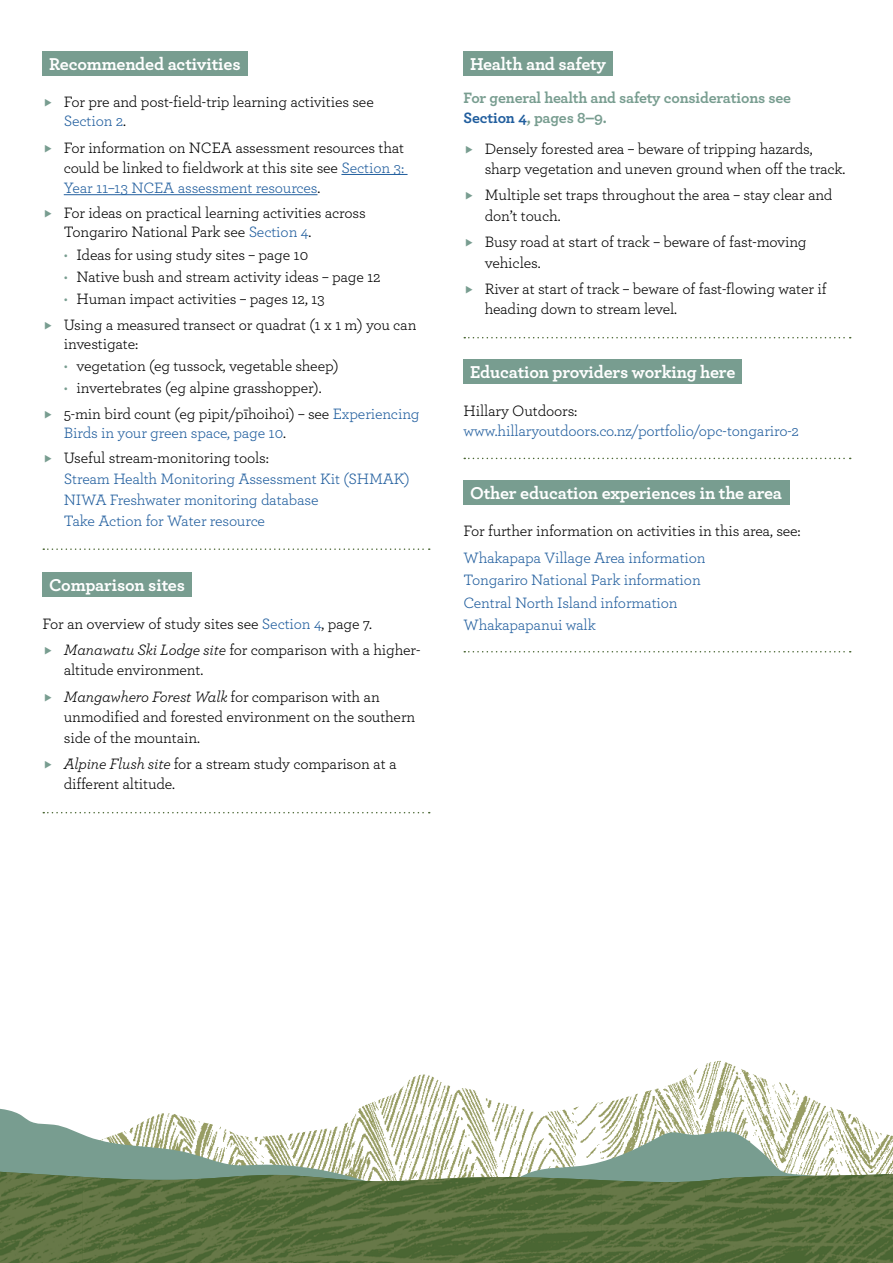
<style>
.page{position:relative;width:893px;height:1263px;background:#fff}
.page>*{position:absolute;margin:0;border:0;box-sizing:border-box;transform-origin:0 0}
.t1{font:700 18px "Archer";letter-spacing:-.01em;color:#fff}
.t2{font:15.75px/20.2px "Archer";letter-spacing:-.01em;color:#000}
.t3{font:15.75px/22.4px "Archer";letter-spacing:-.01em;color:#215e9e}
.t4{font:700 15.75px/19.5px "Archer";letter-spacing:-.01em;color:#789d90}
.s1{color:#215e9e}
.s2{color:#789d90}
.s3{font-style:italic}
</style>
<div class="page">
<div style="left:43px;top:51px;width:205px;height:25px;background:#789d90"></div>
<div style="left:43px;top:572px;width:149px;height:25px;background:#789d90"></div>
<div style="left:463px;top:51px;width:150px;height:25px;background:#789d90"></div>
<div style="left:463px;top:359px;width:279px;height:25px;background:#789d90"></div>
<div style="left:463px;top:480px;width:327px;height:25px;background:#789d90"></div>
<hr style="left:341px;top:174px;width:67px;height:1px;background:#215e9e">
<hr style="left:64px;top:194px;width:253px;height:1px;background:#215e9e">
<img style="left:362px;top:1061px;width:508px;height:109px">
<svg style="left:0;top:1107px;width:382px;height:63px"></svg>
<svg style="left:480px;top:1130px;width:413px;height:40px"></svg>
<svg style="left:0;top:1170px;width:893px;height:10px;fill:#789d90"></svg>
<img style="left:0;top:1172px;width:83px;height:91px">
<img style="left:82px;top:1177px;width:104px;height:86px">
<img style="left:186px;top:1175px;width:208px;height:88px">
<img style="left:394px;top:1177px;width:208px;height:86px">
<img style="left:601px;top:1180px;width:104px;height:83px">
<img style="left:705px;top:1176px;width:104px;height:87px">
<img style="left:809px;top:1174px;width:84px;height:89px">
<svg style="left:43px;top:548px;width:387px;height:2px"></svg>
<svg style="left:43px;top:812px;width:387px;height:1px"></svg>
<svg style="left:464px;top:337px;width:387px;height:1px"></svg>
<svg style="left:464px;top:458px;width:387px;height:1px"></svg>
<svg style="left:464px;top:651px;width:387px;height:1px"></svg>
<p class="t1" style="left:49px;top:49px;width:193px">Recommended activities</p>
<p class="t2" style="left:64px;top:92px;width:312px;line-height:18.9px">For pre and post-field-trip learning activities see<br><span class="s1">Section 2</span>.</p>
<p class="t2" style="left:64px;top:137px;width:342px;text-align:justify">For information on NCEA assessment resources that could be linked to fieldwork at this site see <span class="s1">Section 3:<br>Year 11–13 NCEA assessment resources</span>.</p>
<p class="t2" style="left:64px;top:203px;width:304px;line-height:18.9px">For ideas on practical learning activities across<br>Tongariro National Park see <span class="s1">Section 4</span>.</p>
<p class="t2" style="left:64px;top:244px;width:246px"><span class="s2">•</span> Ideas for using study sites – page 10</p>
<p class="t2" style="left:64px;top:266px;width:319px"><span class="s2">•</span> Native bush and stream activity ideas – page 12</p>
<p class="t2" style="left:64px;top:286px;width:354px;line-height:25.2px"><span class="s2">•</span> Human impact activities – pages 12, 13<br>Using a measured transect or quadrat (1 x 1 m) you can</p>
<p class="t2" style="left:64px;top:332px;width:76px">investigate:</p>
<p class="t2" style="left:64px;top:355px;width:276px"><span class="s2">•</span> vegetation (eg tussock, vegetable sheep)</p>
<p class="t2" style="left:64px;top:375px;width:357px;line-height:25.2px"><span class="s2">•</span> invertebrates (eg alpine grasshopper).<br>5-min bird count (eg pipit/pīhoihoi) – see <span class="s1">Experiencing</span></p>
<p class="t2" style="left:64px;top:419px;width:224px;line-height:25.3px"><span class="s1">Birds in your green space, page 10</span>.<br>Useful stream-monitoring tools:</p>
<p class="t3" style="left:64px;top:467px;width:347px;line-height:21px">Stream Health Monitoring Assessment Kit (SHMAK)<br>NIWA Freshwater monitoring database<br>Take Action for Water resource</p>
<p class="t1" style="left:49px;top:571px;width:137px">Comparison sites</p>
<p class="t2" style="left:64px;top:609px;width:358px;line-height:26.7px;text-indent:-21px">For an overview of study sites see <span class="s1">Section 4</span>, page 7.<br><span class="s3">Manawatu Ski Lodge site</span> for comparison with a higher-</p>
<p class="t2" style="left:64px;top:656px;width:318px;line-height:26.5px">altitude environment.<br><span class="s3">Mangawhero Forest Walk</span> for comparison with an</p>
<p class="t2" style="left:64px;top:706px;width:353px">unmodified and forested environment on the southern side of the mountain.</p>
<p class="t2" style="left:64px;top:753px;width:334px"><span class="s3">Alpine Flush site</span> for a stream study comparison at a different altitude.</p>
<p class="t1" style="left:470px;top:49px;width:137px">Health and safety</p>
<p class="t4" style="left:463px;top:87px;width:329px">For general health and safety considerations see<br><span class="s1">Section 4</span>, pages 8–9.</p>
<p class="t2" style="left:485px;top:137px;width:362px">Densely forested area – beware of tripping hazards, sharp vegetation and uneven ground when off the track.</p>
<p class="t2" style="left:485px;top:184px;width:349px">Multiple set traps throughout the area – stay clear and don’t touch.</p>
<p class="t2" style="left:485px;top:231px;width:323px">Busy road at start of track – beware of fast-moving vehicles.</p>
<p class="t2" style="left:485px;top:278px;width:343px">River at start of track – beware of fast-flowing water if heading down to stream level.</p>
<p class="t1" style="left:470px;top:358px;width:267px">Education providers working here</p>
<p class="t2" style="left:463px;top:399px;width:115px">Hillary Outdoors:</p>
<p class="t3" style="left:463px;top:419px;width:337px">www.hillaryoutdoors.co.nz/portfolio/opc-tongariro-2</p>
<p class="t1" style="left:470px;top:478px;width:313px">Other education experiences in the area</p>
<p class="t2" style="left:463px;top:520px;width:339px">For further information on activities in this area, see:</p>
<p class="t3" style="left:463px;top:546px;width:244px">Whakapapa Village Area information<br>Tongariro National Park information<br>Central North Island information<br>Whakapapanui walk</p>
</div>
